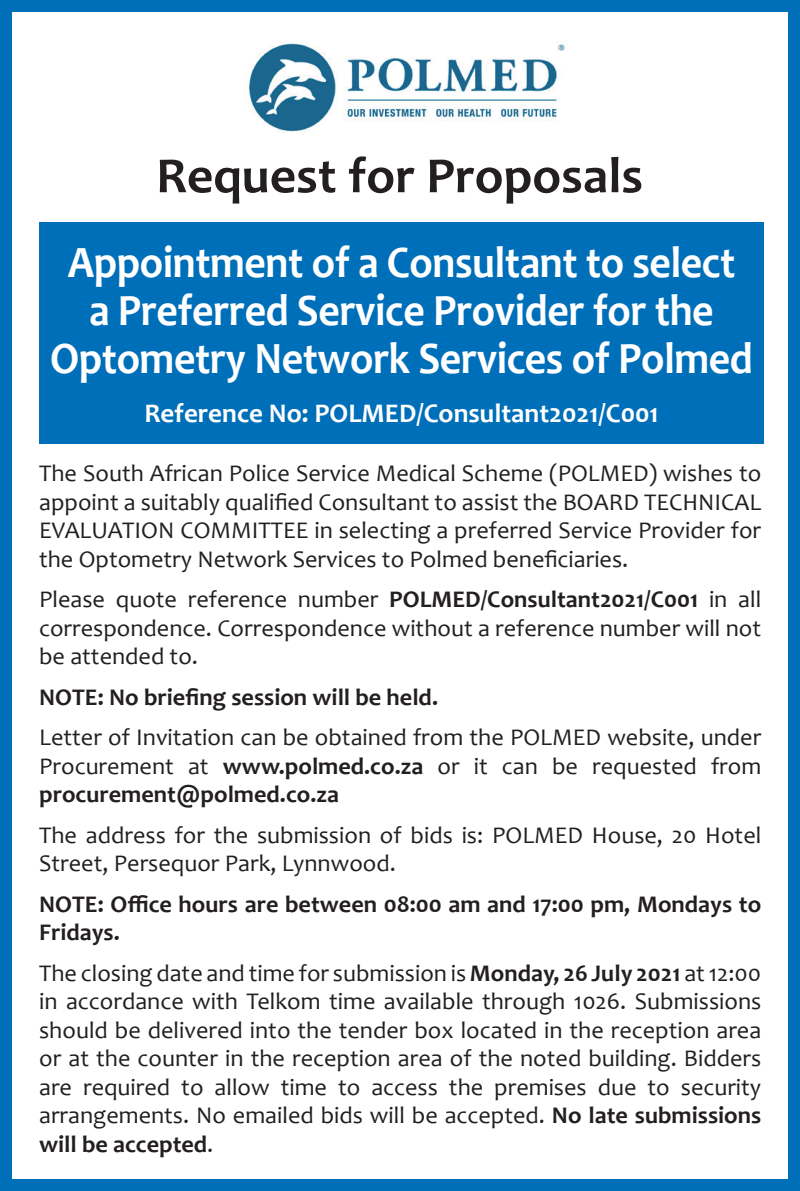
<style>
.page{position:relative;width:800px;height:1191px;background:#fff}
.page>*{position:absolute;margin:0;border:0;box-sizing:border-box;transform-origin:0 0}
.t1{font:700 51px "Candara";color:#231f20}
.t2{font:700 45px/48px "Candara";letter-spacing:-.01em;color:#fff;text-align:center;scale:.93 1}
.t3{font:700 27px "Candara";color:#fff}
.t4{font:24px/28.5px "Candara";color:#231f20;text-align:justify}
.t5{font:700 24px/28.5px "Candara";color:#231f20}
.s1{font-weight:700}
</style>
<div class="page">
<div style="left:0;top:0;width:799px;height:1191px;border:12px solid #006fb9"></div>
<div style="left:39px;top:222px;width:724px;height:222px;background:#006fb9"></div>
<img style="left:248px;top:43px;width:317px;height:89px">
<h1 class="t1" style="left:156px;top:144px;width:488px">Request for Proposals</h1>
<h2 class="t2" style="left:50px;top:237px;width:757px">Appointment of a Consultant to select<br>a Preferred Service Provider for the<br>Optometry Network Services of Polmed</h2>
<p class="t3" style="left:144px;top:396px;width:515px">Reference No: POLMED/Consultant2021/C001</p>
<p class="t4" style="left:39px;top:459px;width:723px">The South African Police Service Medical Scheme (POLMED) wishes to appoint a suitably qualified Consultant to assist the BOARD TECHNICAL EVALUATION COMMITTEE in selecting a preferred Service Provider for the Optometry Network Services to Polmed beneficiaries.</p>
<p class="t4" style="left:39px;top:585px;width:723px">Please quote reference number <span class="s1">POLMED/Consultant2021/C001</span> in all correspondence. Correspondence without a reference number will not be attended to.</p>
<p class="t5" style="left:39px;top:682px;width:400px">NOTE: No briefing session will be held.</p>
<p class="t4" style="left:39px;top:723px;width:723px">Letter of Invitation can be obtained from the POLMED website, under Procurement at <span class="s1">www.polmed.co.za</span> or it can be requested from <span class="s1">procurement@polmed.co.za</span></p>
<p class="t4" style="left:39px;top:820px;width:723px">The address for the submission of bids is: POLMED House, 20 Hotel<br>Street, Persequor Park, Lynnwood.</p>
<p class="t5" style="left:39px;top:889px;width:723px">NOTE: Office hours are between 08:00 am and 17:00 pm, Mondays to<br>Fridays.</p>
<p class="t4" style="left:39px;top:958px;width:723px">The closing date and time for submission is <span class="s1">Monday, 26 July 2021</span> at 12:00 in accordance with Telkom time available through 1026. Submissions should be delivered into the tender box located in the reception area or at the counter in the reception area of the noted building. Bidders are required to allow time to access the premises due to security arrangements. No emailed bids will be accepted. <span class="s1">No late submissions will be accepted</span>.</p>
</div>
